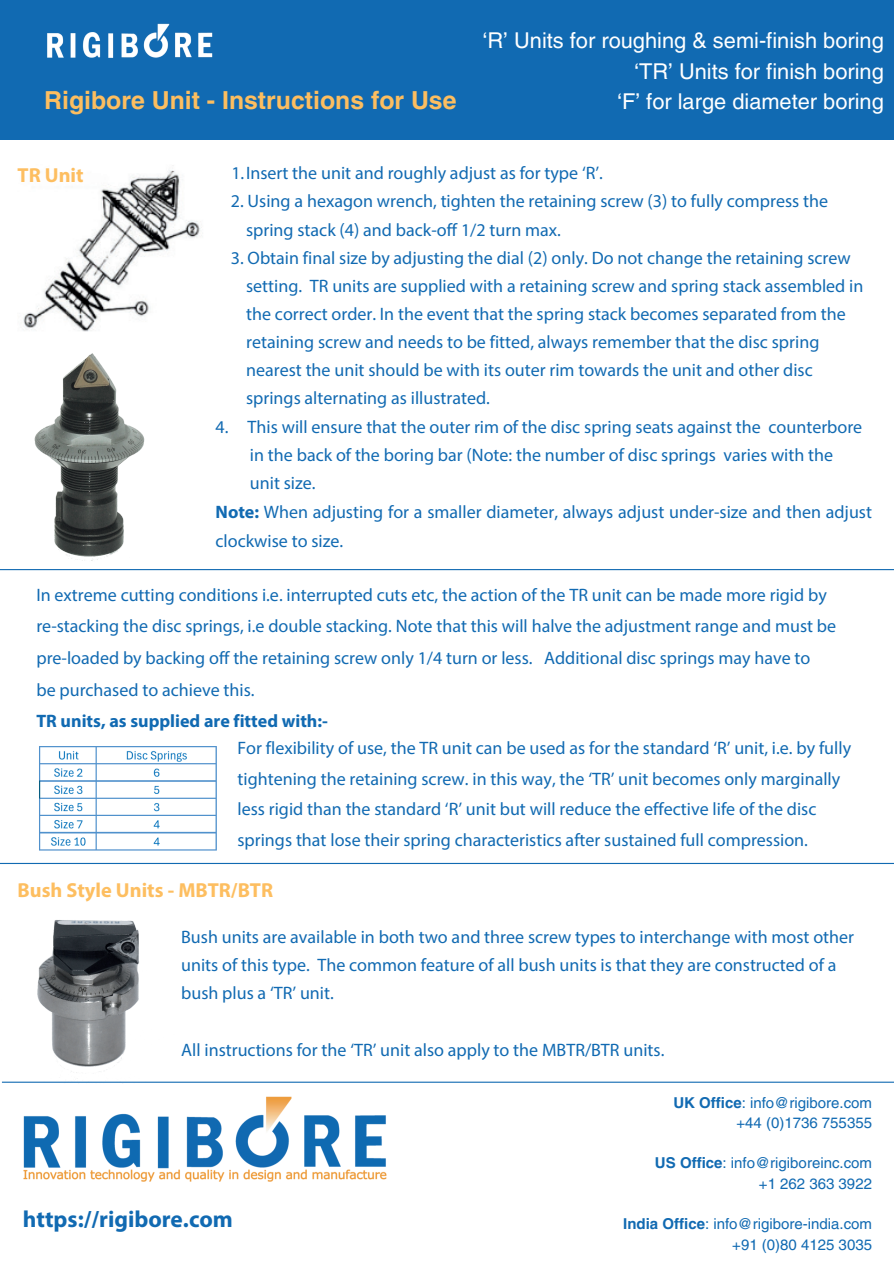
<style>
.page{position:relative;width:894px;height:1264px;background:#fff}
.page>*{position:absolute;margin:0;border:0;box-sizing:border-box;transform-origin:0 0}
.t1{font:700 24.75px "Helvetica LT Pro";color:#fdbe60}
.t2{font:700 23.25px "Myriad Devanagari";color:#116ab2}
.t3{font:21.75px/30.3px "Helvetica LT Pro";color:#fff;text-align:right}
.t4{font:700 20.25px "Myriad Devanagari";color:#fdbe60}
.t5{font:18px/28.2px "Myriad Devanagari";color:#116ab2}
.t6{font:700 18px "Myriad Devanagari";color:#116ab2}
.t7{font:15px/20.2px "Helvetica LT Pro";color:#116ab2;text-align:right}
.s1{font-weight:700}
</style>
<div class="page">
<div style="left:0;top:0;width:893px;height:139px;background:#116ab2"></div>
<img style="left:47px;top:24px;width:166px;height:34px">
<img style="left:23px;top:170px;width:179px;height:162px">
<img style="left:34px;top:353px;width:111px;height:208px">
<hr style="left:0;top:569px;width:893px;height:1px;background:#116ab2">
<img style="left:39px;top:746px;width:178px;height:105px">
<hr style="left:0;top:862px;width:893px;height:2px;background:#116ab2">
<img style="left:1px;top:920px;width:180px;height:163px">
<hr style="left:2px;top:1081px;width:891px;height:1px;background:#116ab2">
<img style="left:23px;top:1096px;width:364px;height:86px">
<h1 class="t1" style="left:44px;top:85px;width:414px">Rigibore Unit - Instructions for Use</h1>
<p class="t3" style="left:482px;top:25px;width:402px">‘R’ Units for roughing &amp; semi-finish boring ‘TR’ Units for finish boring<br>‘F’ for large diameter boring</p>
<p class="t4" style="left:18px;top:163px;width:68px">TR Unit</p>
<p class="t5" style="left:231px;top:159px;width:373px">1.Insert the unit and roughly adjust as for type ‘R’.</p>
<p class="t5" style="left:246px;top:187px;width:583px;text-indent:-15px">2. Using a hexagon wrench, tighten the retaining screw (3) to fully compress the spring stack (4) and back-off 1/2 turn max.</p>
<p class="t5" style="left:246px;top:243px;width:618px;text-indent:-15px">3. Obtain final size by adjusting the dial (2) only. Do not change the retaining screw setting. TR units are supplied with a retaining screw and spring stack assembled in the correct order. In the event that the spring stack becomes separated from the retaining screw and needs to be fitted, always remember that the disc spring nearest the unit should be with its outer rim towards the unit and other disc springs alternating as illustrated.</p>
<p class="t5" style="left:215px;top:412px;width:648px">4. This will ensure that the outer rim of the disc spring seats against the counterbore</p>
<p class="t5" style="left:250px;top:440px;width:584px">in the back of the boring bar (Note: the number of disc springs varies with the</p>
<p class="t5" style="left:250px;top:468px;width:67px">unit size.</p>
<p class="t5" style="left:215px;top:497px;width:657px"><span class="s1">Note:</span> When adjusting for a smaller diameter, always adjust under-size and then adjust</p>
<p class="t5" style="left:215px;top:527px;width:129px">clockwise to size.</p>
<p class="t5" style="left:36px;top:579px;width:801px;line-height:31.5px">In extreme cutting conditions i.e. interrupted cuts etc, the action of the TR unit can be made more rigid by re-stacking the disc springs, i.e double stacking. Note that this will halve the adjustment range and must be pre-loaded by backing off the retaining screw only 1/4 turn or less. Additional disc springs may have to<br>be purchased to achieve this.</p>
<p class="t6" style="left:36px;top:710px;width:293px">TR units, as supplied are fitted with:-</p>
<p class="t5" style="left:237px;top:733px;width:615px;line-height:30.3px">For flexibility of use, the TR unit can be used as for the standard ‘R’ unit, i.e. by fully tightening the retaining screw. in this way, the ‘TR’ unit becomes only marginally less rigid than the standard ‘R’ unit but will reduce the effective life of the disc springs that lose their spring characteristics after sustained full compression.</p>
<p class="t4" style="left:18px;top:878px;width:257px">Bush Style Units - MBTR/BTR</p>
<p class="t5" style="left:181px;top:922px;width:674px">Bush units are available in both two and three screw types to interchange with most other units of this type. The common feature of all bush units is that they are constructed of a bush plus a ‘TR’ unit.</p>
<p class="t5" style="left:181px;top:1035px;width:484px">All instructions for the ‘TR’ unit also apply to the MBTR/BTR units.</p>
<p class="t2" style="left:23px;top:1205px;width:211px">https://rigibore.com</p>
<p class="t7" style="left:673px;top:1092px;width:200px"><span class="s1">UK Office</span>: info@rigibore.com +44 (0)1736 755355</p>
<p class="t7" style="left:654px;top:1152px;width:218px"><span class="s1">US Office</span>: info@rigiboreinc.com +1 262 363 3922</p>
<p class="t7" style="left:623px;top:1213px;width:250px"><span class="s1">India Office</span>: info@rigibore-india.com +91 (0)80 4125 3035</p>
</div>
